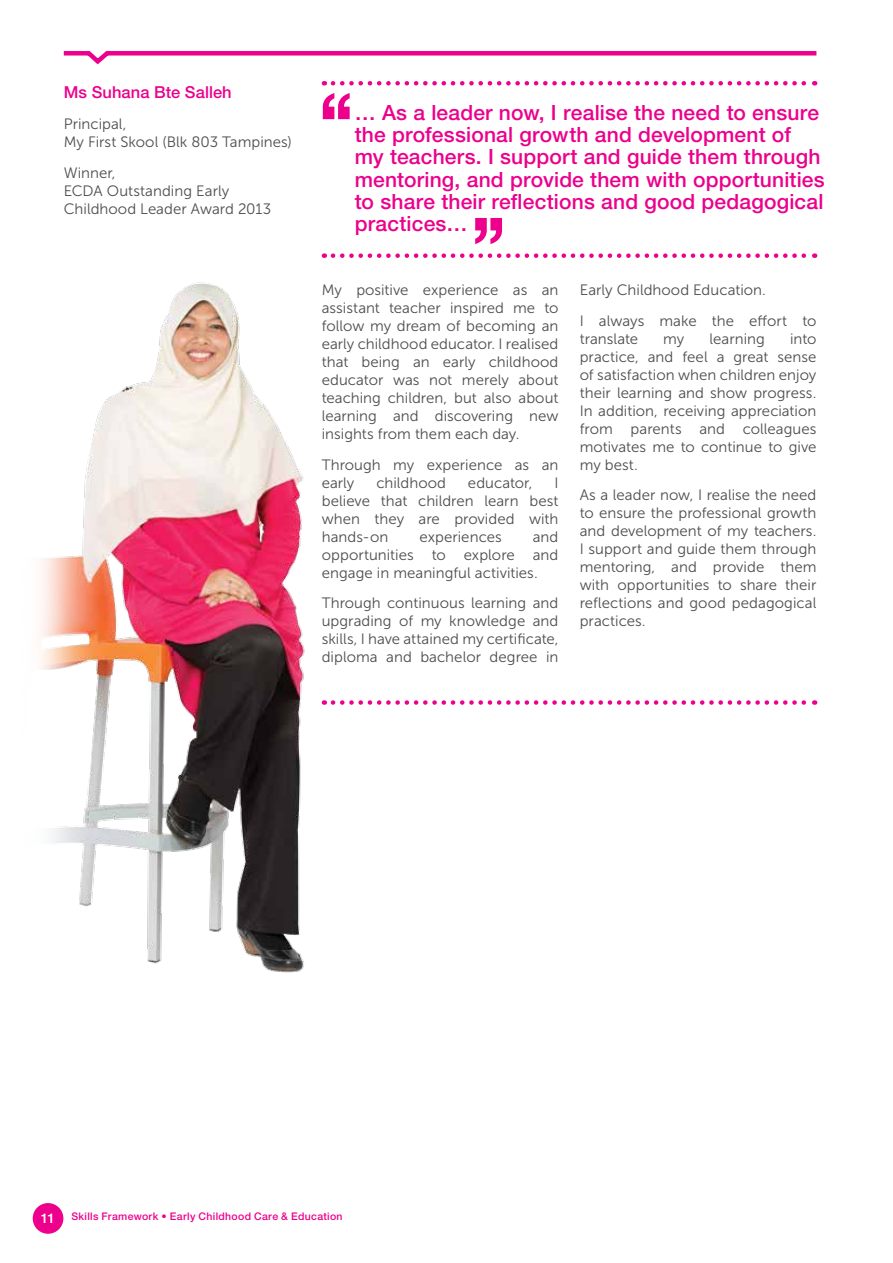
<style>
.page{position:relative;width:893px;height:1263px;background:#fff}
.page>*{position:absolute;margin:0;border:0;box-sizing:border-box;transform-origin:0 0}
.t1{font:500 21px/22.2px "Helvetica Neue CE";letter-spacing:.01em;color:#ec008c}
.t2{font:500 16.5px "Helvetica Neue CE";letter-spacing:.005em;color:#ec008c}
.t3{font:15px/18px "Museo Sans 300";letter-spacing:.005em;color:#4d4d4f;text-align:justify}
.t4{font:500 10.5px "Helvetica Neue CE";letter-spacing:.03em;color:#ec008c}
.s1{font-size:13.5px;color:#fff}
</style>
<div class="page">
<svg style="left:333px;top:253px;width:482px;height:5px"></svg>
<svg style="left:333px;top:700px;width:482px;height:5px"></svg>
<svg style="left:333px;top:81px;width:482px;height:5px"></svg>
<svg style="left:63px;top:51px;width:754px;height:14px"></svg>
<svg style="left:323px;top:93px;width:27px;height:26px"></svg>
<svg style="left:475px;top:218px;width:27px;height:26px"></svg>
<div style="left:33px;top:1203px;width:30px;height:31px;background:#ec008c;border-radius:50%"></div>
<img style="left:39px;top:282px;width:283px;height:691px">
<p class="t2" style="left:64px;top:82px;width:169px">Ms Suhana Bte Salleh</p>
<p class="t3" style="left:64px;top:115px;width:230px">Principal,<br>My First Skool (Blk 803 Tampines)</p>
<p class="t3" style="left:64px;top:164px;width:209px;text-align:left">Winner,<br>ECDA Outstanding Early<br>Childhood Leader Award 2013</p>
<p class="t1" style="left:355px;top:101px;width:472px">… As a leader now, I realise the need to ensure the professional growth and development of my teachers. I support and guide them through mentoring, and provide them with opportunities to share their reflections and good pedagogical practices…</p>
<p class="t3" style="left:322px;top:281px;width:238px">My positive experience as an assistant teacher inspired me to follow my dream of becoming an early childhood educator. I realised that being an early childhood educator was not merely about teaching children, but also about learning and discovering new insights from them each day.</p>
<p class="t3" style="left:322px;top:455px;width:238px">Through my experience as an early</p>
<p class="t3" style="left:322px;top:473px;width:238px;text-indent:233px">I believe that children learn best when they are provided with hands-on</p>
<p class="t3" style="left:376px;top:473px;width:71px">childhood</p>
<p class="t3" style="left:468px;top:473px;width:66px">educator,</p>
<p class="t3" style="left:322px;top:527px;width:238px;text-indent:211px">and opportunities to explore and engage in meaningful activities.</p>
<p class="t3" style="left:322px;top:594px;width:238px">Through continuous learning and upgrading of my knowledge and skills, I have attained my certificate, diploma and bachelor degree in</p>
<p class="t3" style="left:419px;top:527px;width:84px">experiences</p>
<p class="t3" style="left:580px;top:274px;width:238px;line-height:30.8px">Early Childhood Education.<br>I always make the effort to</p>
<p class="t3" style="left:580px;top:329px;width:60px">translate</p>
<p class="t3" style="left:663px;top:329px;width:23px">my</p>
<p class="t3" style="left:710px;top:329px;width:57px">learning</p>
<p class="t3" style="left:580px;top:329px;width:238px;text-indent:210px">into practice, and feel a great sense of satisfaction when children enjoy their learning and show progress.<br>In addition, receiving appreciation from parents and colleagues motivates me to continue to give my best.</p>
<p class="t3" style="left:580px;top:486px;width:238px">As a leader now, I realise the need to ensure the professional growth and development of my teachers.<br>I support and guide them through mentoring, and provide them with opportunities to share their reflections and good pedagogical practices.</p>
<p class="t4" style="left:41px;top:1210px;width:303px"><span class="s1">11</span> Skills Framework • Early Childhood Care &amp; Education</p>
</div>
